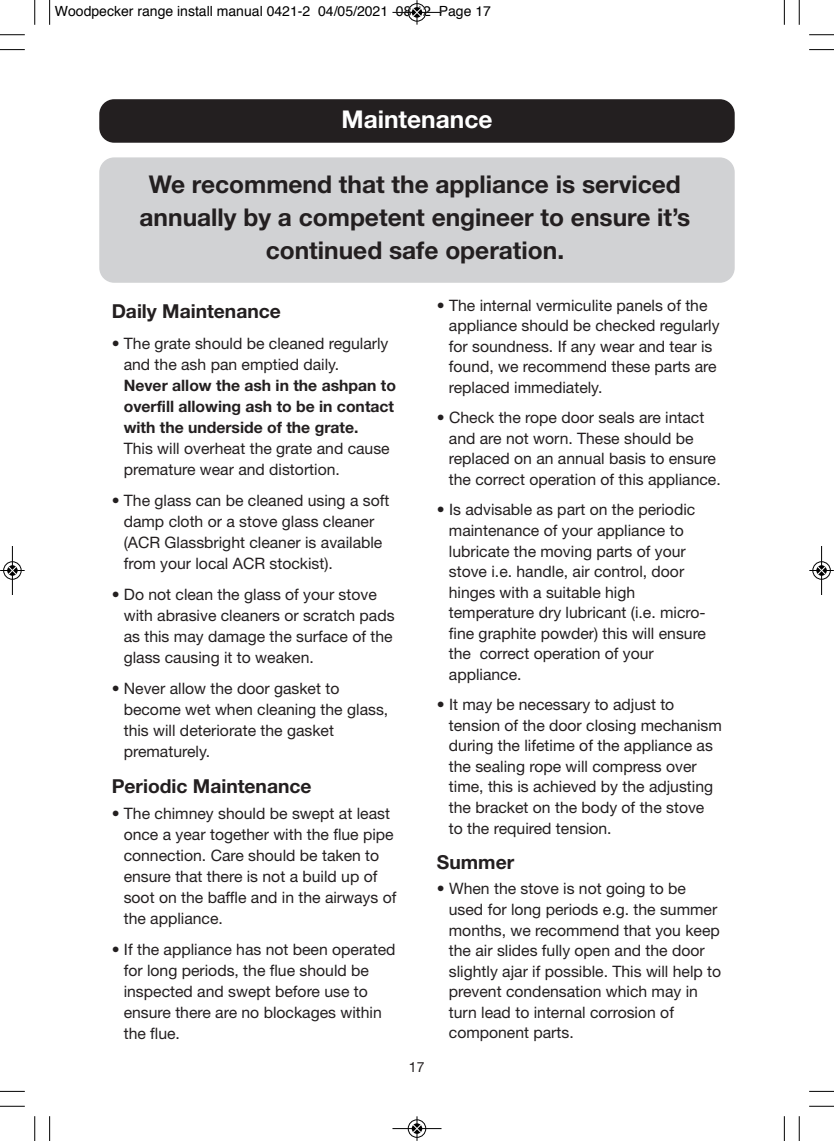
<style>
.page{position:relative;width:834px;height:1141px;background:#fff}
.page>*{position:absolute;margin:0;border:0;box-sizing:border-box;transform-origin:0 0}
.t1{font:700 24.5px/33.2px "Helvetica Neue";color:#231f20;text-align:center}
.t2{font:700 24.5px "Helvetica Neue";color:#fff}
.t3{font:700 19.25px "Helvetica Neue";color:#231f20}
.t4{font:15.75px/20.5px "Helvetica Neue";color:#231f20}
.t5{font:700 15.75px/21px "Helvetica Neue";color:#231f20}
.t6{font:14px "Helvetica";color:#000}
.t7{font:14px "Helvetica Neue";color:#231f20}
</style>
<div class="page">
<div style="left:99px;top:99px;width:635px;height:44px;background:#231f20;border-radius:15px"></div>
<div style="left:99px;top:157px;width:635px;height:126px;background:#d1d2d4;border-radius:15px"></div>
<svg style="left:49px;top:0;width:1px;height:25px"></svg>
<svg style="left:0;top:49px;width:25px;height:1px"></svg>
<svg style="left:783px;top:0;width:1px;height:25px"></svg>
<svg style="left:809px;top:49px;width:24px;height:1px"></svg>
<svg style="left:49px;top:1116px;width:1px;height:25px"></svg>
<svg style="left:0;top:1091px;width:25px;height:1px"></svg>
<svg style="left:783px;top:1116px;width:1px;height:25px"></svg>
<svg style="left:809px;top:1091px;width:24px;height:1px"></svg>
<svg style="left:34px;top:0;width:1px;height:25px"></svg>
<svg style="left:0;top:34px;width:25px;height:1px"></svg>
<svg style="left:798px;top:0;width:1px;height:25px"></svg>
<svg style="left:809px;top:34px;width:24px;height:1px"></svg>
<svg style="left:34px;top:1116px;width:1px;height:25px"></svg>
<svg style="left:0;top:1106px;width:25px;height:1px"></svg>
<svg style="left:798px;top:1116px;width:1px;height:25px"></svg>
<svg style="left:809px;top:1106px;width:24px;height:1px"></svg>
<div style="left:407px;top:3px;width:19px;height:19px;border:1px solid #fff;border-radius:50%"></div>
<hr style="left:392px;top:12px;width:49px;height:1px;background:#000">
<div style="left:408px;top:3px;width:18px;height:18px;border:1px solid #000;border-radius:50%"></div>
<svg style="left:412px;top:0;width:9px;height:25px"></svg>
<div style="left:407px;top:1119px;width:19px;height:19px;border:1px solid #fff;border-radius:50%"></div>
<hr style="left:392px;top:1128px;width:49px;height:1px;background:#000">
<div style="left:408px;top:1120px;width:18px;height:18px;border:1px solid #000;border-radius:50%"></div>
<svg style="left:412px;top:1116px;width:9px;height:25px"></svg>
<div style="left:3px;top:561px;width:19px;height:19px;border:1px solid #fff;border-radius:50%"></div>
<hr style="left:12px;top:546px;width:1px;height:49px;background:#000">
<div style="left:3px;top:562px;width:18px;height:17px;border:1px solid #000;border-radius:50%"></div>
<svg style="left:0;top:566px;width:25px;height:9px"></svg>
<div style="left:812px;top:561px;width:18px;height:19px;border:1px solid #fff;border-radius:50%"></div>
<hr style="left:821px;top:546px;width:1px;height:49px;background:#000">
<div style="left:812px;top:562px;width:18px;height:17px;border:1px solid #000;border-radius:50%"></div>
<svg style="left:809px;top:566px;width:24px;height:9px"></svg>
<p class="t6" style="left:55px;top:5px;width:437px">Woodpecker range install manual 0421-2 04/05/2021 08:12 Page 17</p>
<h1 class="t2" style="left:341px;top:111px;width:153px">Maintenance</h1>
<h1 class="t1" style="left:139px;top:170px;width:552px">We recommend that the appliance is serviced annually by a competent engineer to ensure it’s continued safe operation.</h1>
<p class="t3" style="left:112px;top:304px;width:171px">Daily Maintenance</p>
<p class="t4" style="left:124px;top:334px;width:266px;line-height:21px;text-indent:-12px">• The grate should be cleaned regularly and the ash pan emptied daily.</p>
<p class="t5" style="left:124px;top:376px;width:274px">Never allow the ash in the ashpan to overfill allowing ash to be in contact with the underside of the grate.</p>
<p class="t4" style="left:124px;top:439px;width:267px;line-height:21px">This will overheat the grate and cause premature wear and distortion.</p>
<p class="t4" style="left:124px;top:491px;width:267px;line-height:21px;text-indent:-12px">• The glass can be cleaned using a soft damp cloth or a stove glass cleaner (ACR Glassbright cleaner is available from your local ACR stockist).</p>
<p class="t4" style="left:124px;top:585px;width:272px;line-height:21px;text-indent:-12px">• Do not clean the glass of your stove with abrasive cleaners or scratch pads as this may damage the surface of the glass causing it to weaken.</p>
<p class="t4" style="left:124px;top:679px;width:266px;line-height:21px;text-indent:-12px">• Never allow the door gasket to become wet when cleaning the glass, this will deteriorate the gasket prematurely.</p>
<p class="t3" style="left:112px;top:779px;width:201px">Periodic Maintenance</p>
<p class="t4" style="left:124px;top:804px;width:274px;line-height:21px;text-indent:-12px">• The chimney should be swept at least once a year together with the flue pipe connection. Care should be taken to ensure that there is not a build up of soot on the baffle and in the airways of the appliance.</p>
<p class="t4" style="left:124px;top:940px;width:273px;line-height:21px;text-indent:-12px">• If the appliance has not been operated for long periods, the flue should be inspected and swept before use to ensure there are no blockages within the flue.</p>
<p class="t7" style="left:409px;top:1062px;width:17px">17</p>
<p class="t4" style="left:449px;top:296px;width:272px;text-indent:-12px">• The internal vermiculite panels of the appliance should be checked regularly for soundness. If any wear and tear is found, we recommend these parts are replaced immediately.</p>
<p class="t4" style="left:449px;top:409px;width:273px;text-indent:-12px">• Check the rope door seals are intact and are not worn. These should be replaced on an annual basis to ensure the correct operation of this appliance.</p>
<p class="t4" style="left:449px;top:501px;width:259px;text-indent:-12px">• Is advisable as part on the periodic maintenance of your appliance to lubricate the moving parts of your stove i.e. handle, air control, door hinges with a suitable high temperature dry lubricant (i.e. micro&shy;fine graphite powder) this will ensure the correct operation of your appliance.</p>
<p class="t4" style="left:449px;top:696px;width:274px;text-indent:-12px">• It may be necessary to adjust to tension of the door closing mechanism during the lifetime of the appliance as the sealing rope will compress over time, this is achieved by the adjusting the bracket on the body of the stove to the required tension.</p>
<p class="t3" style="left:437px;top:855px;width:79px">Summer</p>
<p class="t4" style="left:449px;top:880px;width:274px;text-indent:-12px">• When the stove is not going to be used for long periods e.g. the summer months, we recommend that you keep the air slides fully open and the door slightly ajar if possible. This will help to prevent condensation which may in turn lead to internal corrosion of component parts.</p>
</div>
